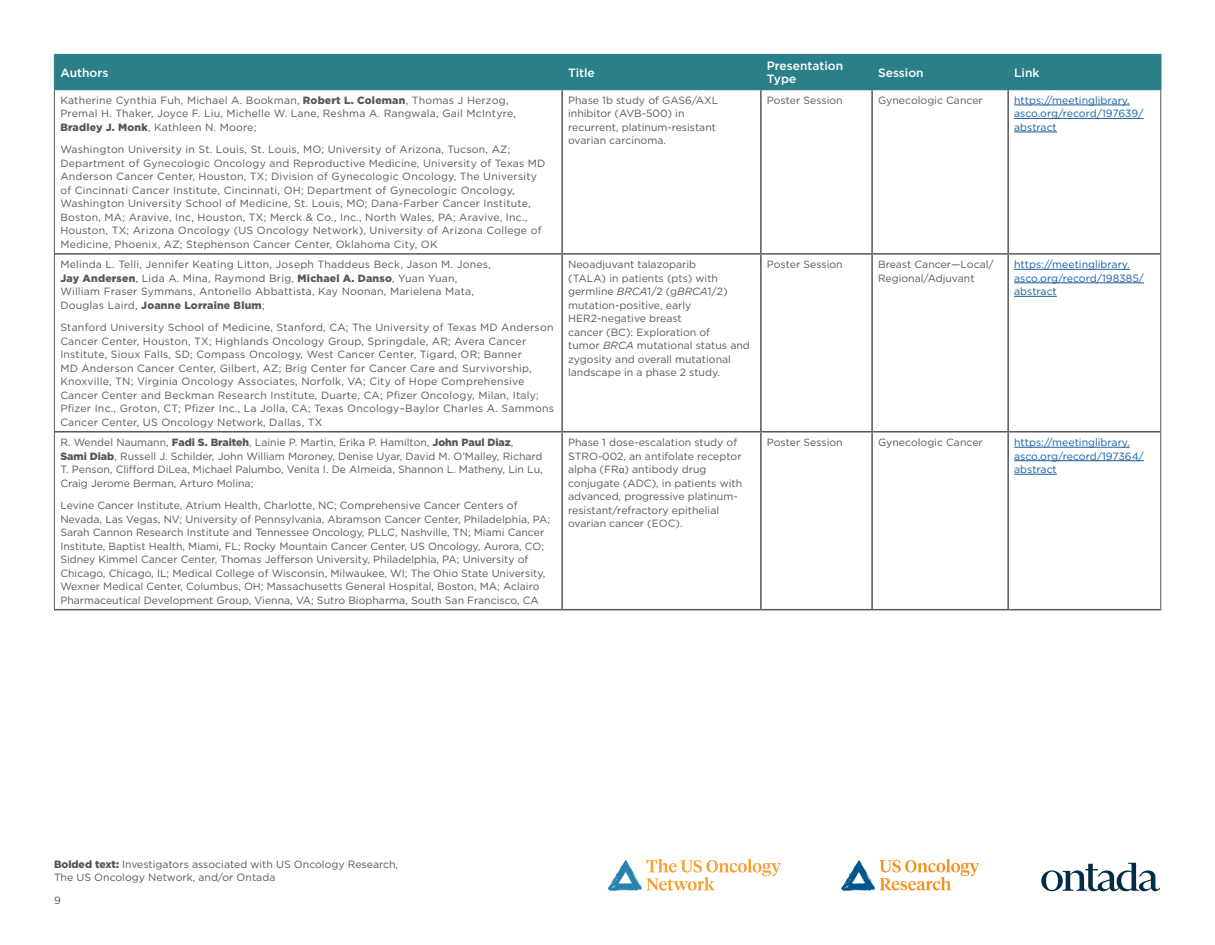
<style>
.page{position:relative;width:1215px;height:945px;background:#fff}
.page>*{position:absolute;margin:0;border:0;box-sizing:border-box;transform-origin:0 0}
.t1{font:500 12px/13.5px "Gotham";color:#fff}
.t2{font:10.5px/13.5px "Gotham";color:#57585a}
.t3{font:10.5px/13.5px "Gotham";letter-spacing:.02em;color:#57585a}
.t4{font:10.5px/13.5px "Gotham";color:#175d9e}
.s1{font-weight:900}
.s2{font-style:italic}
.s3{font-family:"Myriad Pro"}
</style>
<div class="page">
<svg style="left:608px;top:859px;width:173px;height:32px"></svg>
<svg style="left:841px;top:859px;width:138px;height:32px"></svg>
<svg style="left:1041px;top:863px;width:119px;height:28px"></svg>
<div style="left:55px;top:55px;width:1105px;height:34px;background:#2a7f89"></div>
<hr style="left:54px;top:54px;width:508px;height:1px;background:#2a7f89">
<hr style="left:54px;top:55px;width:1px;height:34px;background:#2a7f89">
<hr style="left:562px;top:54px;width:199px;height:1px;background:#2a7f89">
<hr style="left:761px;top:54px;width:111px;height:1px;background:#2a7f89">
<hr style="left:872px;top:54px;width:136px;height:1px;background:#2a7f89">
<hr style="left:1008px;top:54px;width:154px;height:1px;background:#2a7f89">
<hr style="left:561px;top:55px;width:2px;height:34px;background:#2a7f89">
<hr style="left:760px;top:55px;width:2px;height:34px;background:#2a7f89">
<hr style="left:871px;top:55px;width:2px;height:34px;background:#2a7f89">
<hr style="left:1007px;top:55px;width:2px;height:34px;background:#2a7f89">
<hr style="left:1160px;top:55px;width:2px;height:34px;background:#2a7f89">
<hr style="left:54px;top:89px;width:508px;height:1px;background:#2a7f89">
<hr style="left:562px;top:89px;width:199px;height:1px;background:#2a7f89">
<hr style="left:761px;top:89px;width:111px;height:1px;background:#2a7f89">
<hr style="left:872px;top:89px;width:136px;height:1px;background:#2a7f89">
<hr style="left:1008px;top:89px;width:154px;height:1px;background:#2a7f89">
<hr style="left:54px;top:90px;width:1px;height:164px;background:#57585a">
<hr style="left:1160px;top:90px;width:1px;height:164px;background:#57585a">
<hr style="left:54px;top:254px;width:1px;height:178px;background:#57585a">
<hr style="left:1160px;top:254px;width:1px;height:178px;background:#57585a">
<hr style="left:54px;top:432px;width:1px;height:177px;background:#57585a">
<hr style="left:1160px;top:432px;width:1px;height:177px;background:#57585a">
<hr style="left:561px;top:90px;width:2px;height:163px;background:#57585a">
<hr style="left:760px;top:90px;width:2px;height:163px;background:#57585a">
<hr style="left:871px;top:90px;width:2px;height:163px;background:#57585a">
<hr style="left:1007px;top:90px;width:2px;height:163px;background:#57585a">
<hr style="left:55px;top:253px;width:507px;height:2px;background:#57585a">
<hr style="left:562px;top:253px;width:199px;height:2px;background:#57585a">
<hr style="left:561px;top:255px;width:2px;height:176px;background:#57585a">
<hr style="left:761px;top:253px;width:111px;height:2px;background:#57585a">
<hr style="left:760px;top:255px;width:2px;height:176px;background:#57585a">
<hr style="left:872px;top:253px;width:136px;height:2px;background:#57585a">
<hr style="left:871px;top:255px;width:2px;height:176px;background:#57585a">
<hr style="left:1008px;top:253px;width:152px;height:2px;background:#57585a">
<hr style="left:1007px;top:255px;width:2px;height:176px;background:#57585a">
<hr style="left:55px;top:431px;width:507px;height:2px;background:#57585a">
<hr style="left:562px;top:431px;width:199px;height:2px;background:#57585a">
<hr style="left:561px;top:433px;width:2px;height:176px;background:#57585a">
<hr style="left:761px;top:431px;width:111px;height:2px;background:#57585a">
<hr style="left:760px;top:433px;width:2px;height:176px;background:#57585a">
<hr style="left:872px;top:431px;width:136px;height:2px;background:#57585a">
<hr style="left:871px;top:433px;width:2px;height:176px;background:#57585a">
<hr style="left:1008px;top:431px;width:152px;height:2px;background:#57585a">
<hr style="left:1007px;top:433px;width:2px;height:176px;background:#57585a">
<hr style="left:54px;top:609px;width:508px;height:1px;background:#57585a">
<hr style="left:562px;top:609px;width:199px;height:1px;background:#57585a">
<hr style="left:761px;top:609px;width:111px;height:1px;background:#57585a">
<hr style="left:872px;top:609px;width:136px;height:1px;background:#57585a">
<hr style="left:1008px;top:609px;width:153px;height:1px;background:#57585a">
<hr style="left:1014px;top:105px;width:116px;height:1px;background:#175d9e">
<hr style="left:1014px;top:118px;width:129px;height:1px;background:#175d9e">
<hr style="left:1014px;top:132px;width:43px;height:1px;background:#175d9e">
<hr style="left:1014px;top:269px;width:116px;height:1px;background:#175d9e">
<hr style="left:1014px;top:283px;width:130px;height:1px;background:#175d9e">
<hr style="left:1014px;top:296px;width:43px;height:1px;background:#175d9e">
<hr style="left:1014px;top:447px;width:116px;height:1px;background:#175d9e">
<hr style="left:1014px;top:460px;width:130px;height:1px;background:#175d9e">
<hr style="left:1014px;top:474px;width:43px;height:1px;background:#175d9e">
<p class="t1" style="left:60px;top:66px;width:50px">Authors</p>
<p class="t1" style="left:568px;top:66px;width:28px">Title</p>
<p class="t1" style="left:767px;top:59px;width:78px">Presentation<br>Type</p>
<p class="t1" style="left:878px;top:66px;width:47px">Session</p>
<p class="t1" style="left:1014px;top:66px;width:27px">Link</p>
<p class="t3" style="left:60px;top:93px;width:457px">Katherine Cynthia Fuh, Michael A. Bookman, <span class="s1">Robert L. Coleman</span>, Thomas J Herzog,<br>Premal H. Thaker, Joyce F. Liu, Michelle W. Lane, Reshma A. Rangwala, Gail McIntyre,<br><span class="s1">Bradley J. Monk</span>, Kathleen N. Moore;</p>
<p class="t3" style="left:60px;top:143px;width:487px">Washington University in St. Louis, St. Louis, MO; University of Arizona, Tucson, AZ; Department of Gynecologic Oncology and Reproductive Medicine, University of Texas MD Anderson Cancer Center, Houston, TX; Division of Gynecologic Oncology, The University of Cincinnati Cancer Institute, Cincinnati, OH; Department of Gynecologic Oncology, Washington University School of Medicine, St. Louis, MO; Dana-Farber Cancer Institute, Boston, MA; Aravive, Inc, Houston, TX; Merck &amp; Co., Inc., North Wales, PA; Aravive, Inc., Houston, TX; Arizona Oncology (US Oncology Network), University of Arizona College of Medicine, Phoenix, AZ; Stephenson Cancer Center, Oklahoma City, OK</p>
<p class="t2" style="left:568px;top:93px;width:152px">Phase 1b study of GAS6/AXL inhibitor (AVB-500) in recurrent, platinum-resistant ovarian carcinoma.</p>
<p class="t2" style="left:767px;top:93px;width:77px">Poster Session</p>
<p class="t2" style="left:878px;top:93px;width:106px">Gynecologic Cancer</p>
<p class="t4" style="left:1014px;top:93px;width:131px">https://meetinglibrary. asco.org/record/197639/ abstract</p>
<p class="t3" style="left:60px;top:258px;width:432px">Melinda L. Telli, Jennifer Keating Litton, Joseph Thaddeus Beck, Jason M. Jones, <span class="s1">Jay Andersen</span>, Lida A. Mina, Raymond Brig, <span class="s1">Michael A. Danso</span>, Yuan Yuan, William Fraser Symmans, Antonello Abbattista, Kay Noonan, Marielena Mata, Douglas Laird, <span class="s1">Joanne Lorraine Blum</span>;</p>
<p class="t3" style="left:60px;top:321px;width:495px">Stanford University School of Medicine, Stanford, CA; The University of Texas MD Anderson Cancer Center, Houston, TX; Highlands Oncology Group, Springdale, AR; Avera Cancer Institute, Sioux Falls, SD; Compass Oncology, West Cancer Center, Tigard, OR; Banner<br>MD Anderson Cancer Center, Gilbert, AZ; Brig Center for Cancer Care and Survivorship, Knoxville, TN; Virginia Oncology Associates, Norfolk, VA; City of Hope Comprehensive Cancer Center and Beckman Research Institute, Duarte, CA; Pfizer Oncology, Milan, Italy; Pfizer Inc., Groton, CT; Pfizer Inc., La Jolla, CA; Texas Oncology–Baylor Charles A. Sammons Cancer Center, US Oncology Network, Dallas, TX</p>
<p class="t2" style="left:60px;top:435px;width:484px">R. Wendel Naumann, <span class="s1">Fadi S. Braiteh</span>, Lainie P. Martin, Erika P. Hamilton, <span class="s1">John Paul Diaz</span>,<br><span class="s1">Sami Diab</span>, Russell J. Schilder, John William Moroney, Denise Uyar, David M. O’Malley, Richard T. Penson, Clifford DiLea, Michael Palumbo, Venita I. De Almeida, Shannon L. Matheny, Lin Lu, Craig Jerome Berman, Arturo Molina;</p>
<p class="t2" style="left:60px;top:498px;width:491px">Levine Cancer Institute, Atrium Health, Charlotte, NC; Comprehensive Cancer Centers of Nevada, Las Vegas, NV; University of Pennsylvania, Abramson Cancer Center, Philadelphia, PA; Sarah Cannon Research Institute and Tennessee Oncology, PLLC, Nashville, TN; Miami Cancer Institute, Baptist Health, Miami, FL; Rocky Mountain Cancer Center, US Oncology, Aurora, CO; Sidney Kimmel Cancer Center, Thomas Jefferson University, Philadelphia, PA; University of Chicago, Chicago, IL; Medical College of Wisconsin, Milwaukee, WI; The Ohio State University, Wexner Medical Center, Columbus, OH; Massachusetts General Hospital, Boston, MA; Aclairo Pharmaceutical Development Group, Vienna, VA; Sutro Biopharma, South San Francisco, CA</p>
<p class="t2" style="left:568px;top:258px;width:183px">Neoadjuvant talazoparib<br>(TALA) in patients (pts) with germline <span class="s2">BRCA</span>1/2 (g<span class="s2">BRCA</span>1/2) mutation-positive, early<br>HER2-negative breast<br>cancer (BC): Exploration of<br>tumor <span class="s2">BRCA</span> mutational status and zygosity and overall mutational landscape in a phase 2 study.</p>
<p class="t2" style="left:767px;top:258px;width:77px">Poster Session</p>
<p class="t2" style="left:878px;top:258px;width:117px">Breast Cancer—Local/<br>Regional/Adjuvant</p>
<p class="t4" style="left:1014px;top:258px;width:131px">https://meetinglibrary. asco.org/record/198385/ abstract</p>
<p class="t2" style="left:568px;top:436px;width:176px">Phase 1 dose-escalation study of<br>STRO-002, an antifolate receptor alpha (FR<span class="s3">α</span>) antibody drug conjugate (ADC), in patients with advanced, progressive platinum&shy;resistant/refractory epithelial ovarian cancer (EOC).</p>
<p class="t2" style="left:767px;top:436px;width:77px">Poster Session</p>
<p class="t2" style="left:878px;top:436px;width:106px">Gynecologic Cancer</p>
<p class="t4" style="left:1014px;top:435px;width:131px">https://meetinglibrary. asco.org/record/197364/ abstract</p>
<p class="t2" style="left:54px;top:857px;width:346px"><span class="s1">Bolded text:</span> Investigators associated with US Oncology Research,<br>The US Oncology Network, and/or Ontada</p>
<p class="t2" style="left:54px;top:893px;width:8px">9</p>
</div>
